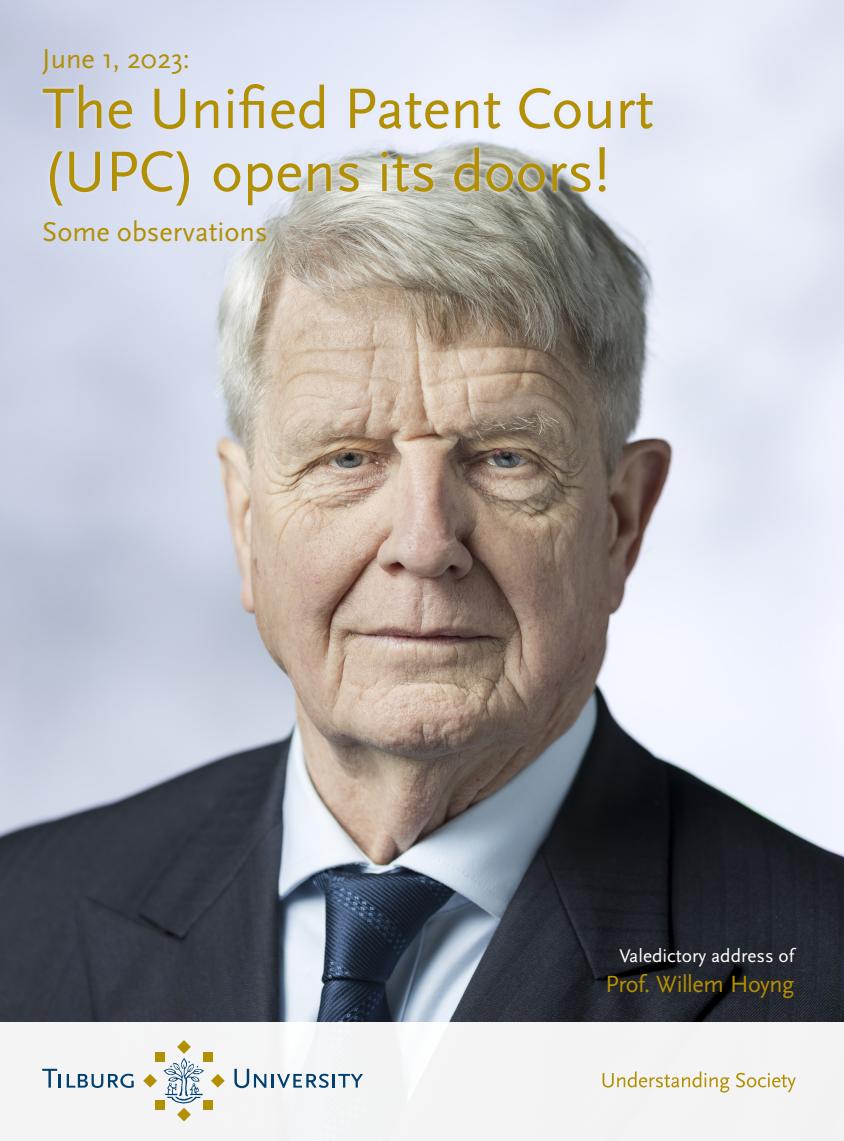
<style>
.page{position:relative;width:844px;height:1141px;background:#fff}
.page>*{position:absolute;margin:0;border:0;box-sizing:border-box;transform-origin:0 0}
.VK_Titel{font:59.5px/63px "Scala Sans Pro";color:#b28f03}
.VK_Ondertitel{font:28.35px "Scala Sans Pro";color:#b28f03}
.VK_auteur{font:24.5px "Scala Sans Pro";letter-spacing:-.02em;color:#b28f03}
.VK_Rede_uitgesproken{font:19.25px "Scala Sans Pro";color:#fff}
</style>
<div class="page">
<img style="left:0;top:0;width:843px;height:1022px">
<div style="left:0;top:1022px;width:843px;height:119px;background:#f4f4f5"></div>
<div style="left:155px;top:1100px;width:10px;height:10px;background:#b28f03"></div>
<div style="left:203px;top:1100px;width:10px;height:10px;background:#b28f03"></div>
<div style="left:155px;top:1052px;width:10px;height:9px;background:#b28f03"></div>
<div style="left:203px;top:1052px;width:10px;height:9px;background:#b28f03"></div>
<svg style="left:163px;top:1040px;width:41px;height:81px"></svg>
<svg style="left:143px;top:1074px;width:14px;height:14px"></svg>
<svg style="left:211px;top:1074px;width:13px;height:14px"></svg>
<svg style="left:42px;top:1069px;width:19px;height:19px"></svg>
<svg style="left:67px;top:1074px;width:67px;height:14px"></svg>
<svg style="left:234px;top:1069px;width:32px;height:19px"></svg>
<hr style="left:271px;top:1074px;width:3px;height:14px;background:#004071">
<svg style="left:277px;top:1074px;width:86px;height:14px"></svg>
<svg style="left:602px;top:1071px;width:127px;height:22px"></svg>
<svg style="left:735px;top:1073px;width:60px;height:20px"></svg>
<div style="left:597px;top:937px;width:208px;height:71px;background:#231f20;opacity:.6"></div>
<svg style="left:38px;top:80px;width:619px;height:130px;background:#d9dee9"></svg>
<p class="VK_Ondertitel" style="left:42px;top:43px;width:149px">June 1, 2023:</p>
<p class="VK_Titel" style="left:42px;top:77px;width:613px">The Unified Patent Court (UPC) opens its doors!</p>
<p class="VK_Ondertitel" style="left:42px;top:216px;width:227px">Some observations</p>
<p class="VK_Rede_uitgesproken" style="left:619px;top:945px;width:176px">Valedictory address of</p>
<p class="VK_auteur" style="left:605px;top:970px;width:190px">Prof. Willem Hoyng</p>
</div>
